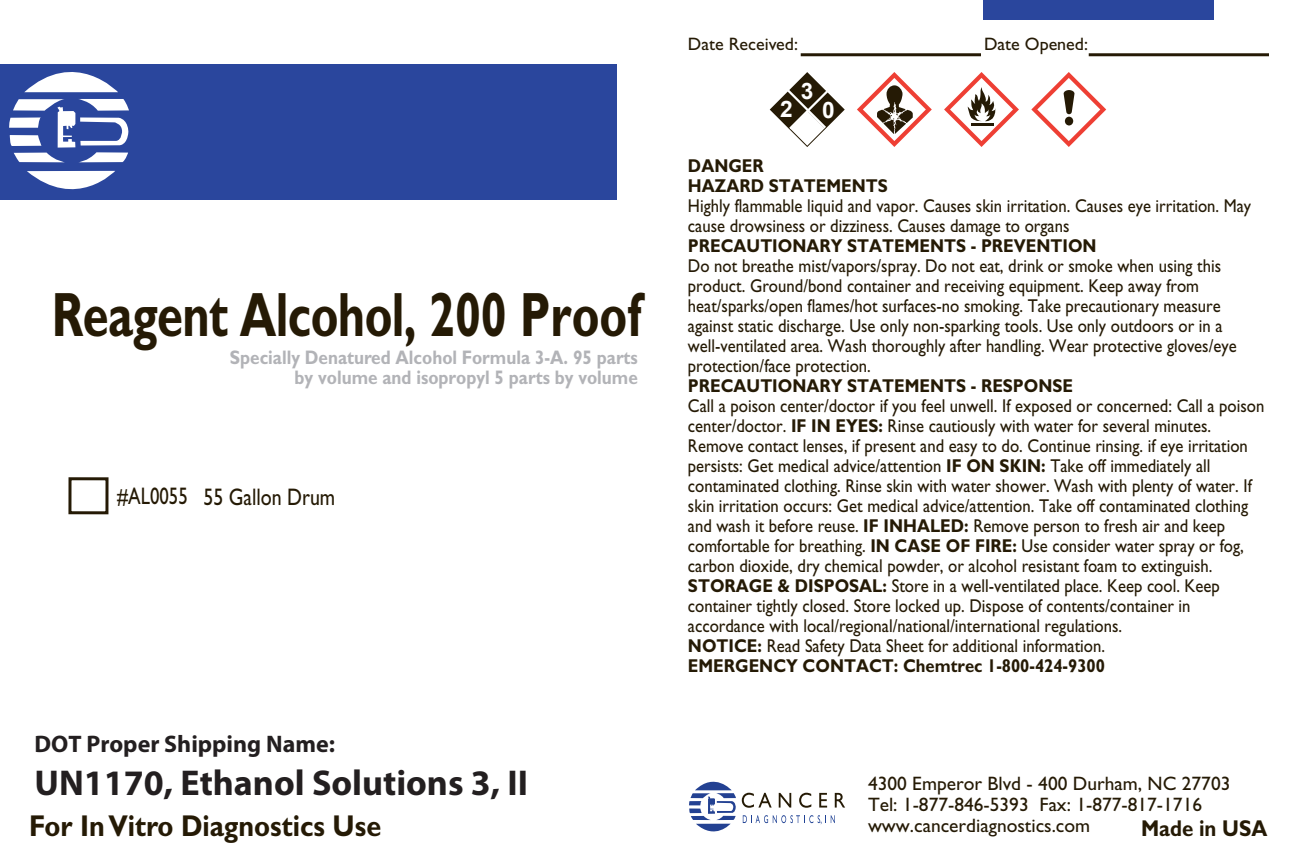
<style>
.page{position:relative;width:1296px;height:864px;background:#fff}
.page>*{position:absolute;margin:0;border:0;box-sizing:border-box;transform-origin:0 0}
.t1{font:700 62.7px "Gill Sans";letter-spacing:-.015em;color:#251a05;scale:.75 1}
.t2{font:700 36px "Myriad Pro";color:#231f20}
.t3{font:700 30.3px "Gill Sans";color:#251a05;scale:.89 1}
.t4{font:700 24px "Myriad Pro";color:#231f20}
.t5{font:24px "Gill Sans";color:#251a05;scale:.78 1}
.t6{font:700 22.8px "Gill Sans";color:#251a05;scale:.89 1}
.t7{font:700 22.8px "Arial";color:#fff}
.t8{font:19.5px/21px "Gill Sans";color:#251a05}
.t9{font:700 19.5px/20.7px "Gill Sans";color:#b2b3b7;text-align:right;scale:.87 1}
.t10{font:18.6px/20.1px "Gill Sans";color:#251a05;scale:.89 1}
.t11{font:700 18.6px/20.1px "Gill Sans";color:#251a05;scale:.89 1}
.t12{font:18px "Gill Sans";color:#251a05}
.s1{font-weight:700}
</style>
<div class="page">
<svg style="left:689px;top:781px;width:47px;height:51px"></svg>
<svg style="left:742px;top:793px;width:30px;height:15px"></svg>
<svg style="left:779px;top:793px;width:12px;height:15px"></svg>
<svg style="left:799px;top:793px;width:12px;height:15px"></svg>
<svg style="left:819px;top:793px;width:8px;height:15px"></svg>
<svg style="left:835px;top:793px;width:10px;height:15px"></svg>
<svg style="left:743px;top:815px;width:92px;height:9px"></svg>
<div style="left:0;top:64px;width:616px;height:135px;background:#2a469d"></div>
<svg style="left:24px;top:72px;width:94px;height:20px"></svg>
<svg style="left:27px;top:171px;width:88px;height:19px"></svg>
<svg style="left:9px;top:99px;width:120px;height:63px"></svg>
<div style="left:983px;top:0;width:231px;height:19px;background:#2a469d"></div>
<svg style="left:1031px;top:72px;width:75px;height:75px"></svg>
<svg style="left:944px;top:72px;width:75px;height:75px"></svg>
<svg style="left:857px;top:72px;width:75px;height:75px"></svg>
<svg style="left:770px;top:72px;width:75px;height:75px"></svg>
<div style="left:68px;top:477px;width:41px;height:37px;border:3px solid #251a05"></div>
<hr style="left:801px;top:53px;width:180px;height:3px;background:#251a05">
<hr style="left:1089px;top:53px;width:180px;height:3px;background:#251a05">
<p class="t12" style="left:688px;top:34px;width:112px">Date Received:</p>
<p class="t12" style="left:984px;top:34px;width:105px">Date Opened:</p>
<h1 class="t1" style="left:52px;top:278px;width:788px">Reagent Alcohol, 200 Proof</h1>
<p class="t9" style="left:230px;top:347px;width:471px">Specially Denatured Alcohol Formula 3-A. 95 parts by volume and isopropyl 5 parts by volume</p>
<p class="t5" style="left:117px;top:483px;width:281px">#AL0055 55 Gallon Drum</p>
<p class="t7" style="left:780px;top:94px;width:14px">2</p>
<p class="t7" style="left:801px;top:76px;width:14px">3</p>
<p class="t7" style="left:822px;top:94px;width:14px">0</p>
<p class="t11" style="left:688px;top:156px;width:226px">DANGER<br>HAZARD STATEMENTS</p>
<p class="t10" style="left:688px;top:196px;width:634px">Highly flammable liquid and vapor. Causes skin irritation. Causes eye irritation. May cause drowsiness or dizziness. Causes damage to organs</p>
<p class="t11" style="left:688px;top:236px;width:461px">PRECAUTIONARY STATEMENTS - PREVENTION</p>
<p class="t10" style="left:688px;top:256px;width:618px">Do not breathe mist/vapors/spray. Do not eat, drink or smoke when using this product. Ground/bond container and receiving equipment. Keep away from heat/sparks/open flames/hot surfaces-no smoking. Take precautionary measure against static discharge. Use only non-sparking tools. Use only outdoors or in a well-ventilated area. Wash thoroughly after handling. Wear protective gloves/eye protection/face protection.</p>
<p class="t11" style="left:688px;top:376px;width:434px">PRECAUTIONARY STATEMENTS - RESPONSE</p>
<p class="t10" style="left:688px;top:396px;width:649px">Call a poison center/doctor if you feel unwell. If exposed or concerned: Call a poison center/doctor. <span class="s1">IF IN EYES:</span> Rinse cautiously with water for several minutes.<br>Remove contact lenses, if present and easy to do. Continue rinsing. if eye irritation persists: Get medical advice/attention <span class="s1">IF ON SKIN:</span> Take off immediately all contaminated clothing. Rinse skin with water shower. Wash with plenty of water. If skin irritation occurs: Get medical advice/attention. Take off contaminated clothing and wash it before reuse. <span class="s1">IF INHALED:</span> Remove person to fresh air and keep comfortable for breathing. <span class="s1">IN CASE OF FIRE:</span> Use consider water spray or fog, carbon dioxide, dry chemical powder, or alcohol resistant foam to extinguish.<br><span class="s1">STORAGE &amp; DISPOSAL:</span> Store in a well-ventilated place. Keep cool. Keep container tightly closed. Store locked up. Dispose of contents/container in accordance with local/regional/national/international regulations.<br><span class="s1">NOTICE:</span> Read Safety Data Sheet for additional information.<br><span class="s1">EMERGENCY CONTACT: Chemtrec 1-800-424-9300</span></p>
<p class="t4" style="left:34px;top:728px;width:302px">DOT Proper Shipping Name:</p>
<h2 class="t2" style="left:34px;top:759px;width:495px">UN1170, Ethanol Solutions 3, II</h2>
<p class="t8" style="left:868px;top:773px;width:364px">4300 Emperor Blvd - 400 Durham, NC 27703<br>Tel: 1-877-846-5393 Fax: 1-877-817-1716 www.cancerdiagnostics.com</p>
<h3 class="t3" style="left:29px;top:808px;width:397px">For In Vitro Diagnostics Use</h3>
<p class="t6" style="left:1141px;top:814px;width:144px">Made in USA</p>
</div>
